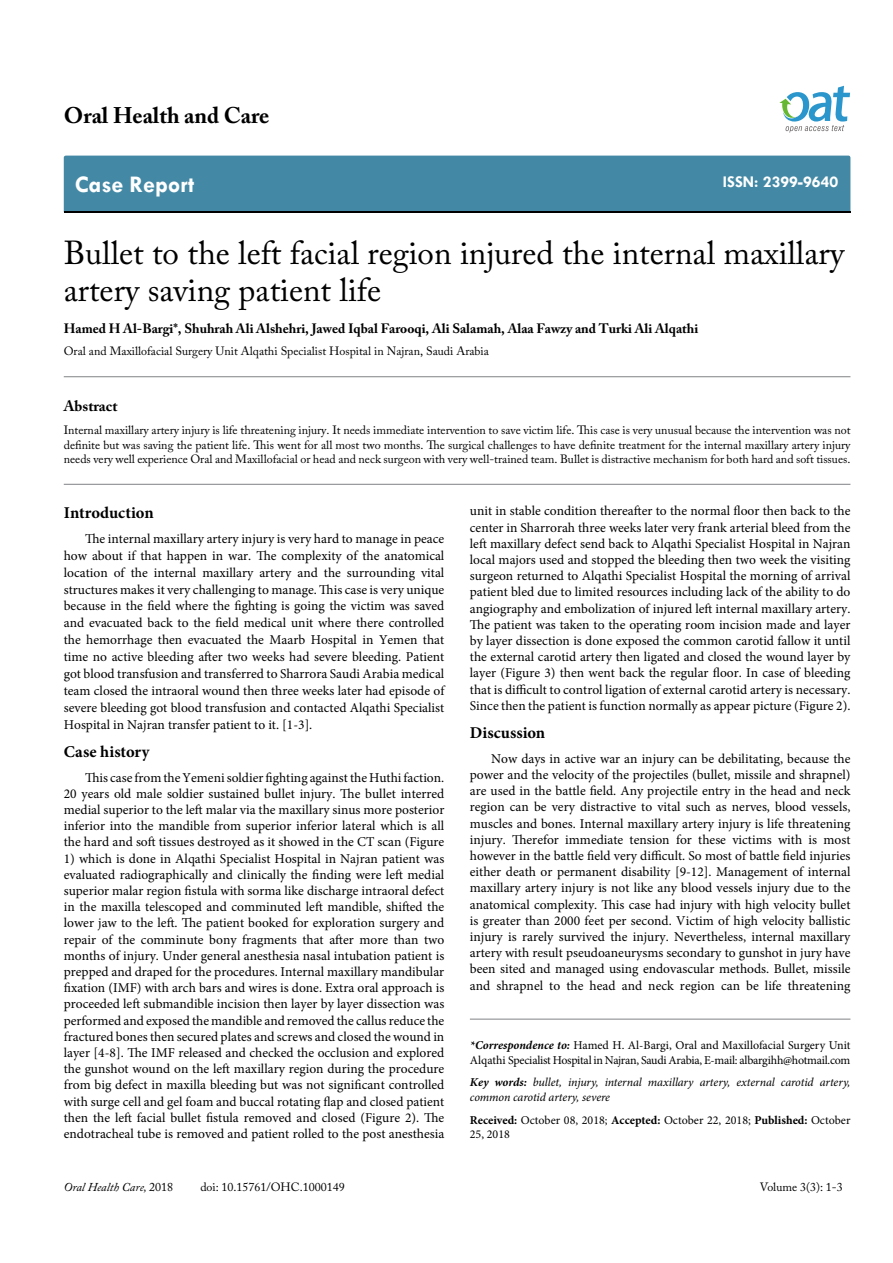
<style>
.page{position:relative;width:893px;height:1263px;background:#fff}
.page>*{position:absolute;margin:0;border:0;box-sizing:border-box;transform-origin:0 0}
.t1{font:33px/37.5px "Adobe Caslon Pro";color:#000}
.t2{font:700 24px "Tw Cen";color:#fff}
.t3{font:700 22.5px "Adobe Caslon Pro";color:#000}
.t4{font:700 16.5px "Minion Pro";letter-spacing:.005em;color:#000}
.t5{font:700 16.5px "Tw Cen";color:#fff}
.t6{font:700 15px "Adobe Caslon Pro";color:#000}
.t7{font:13.5px/16.2px "Minion Pro";color:#000;text-align:justify}
.t8{font:700 13.5px "Adobe Caslon Pro";color:#000}
.t9{font:12px/14.4px "Adobe Caslon Pro";color:#000;text-align:justify}
.t10{font:12px/14.4px "Minion Pro";letter-spacing:-.01em;color:#000}
.t11{font:italic 12px/14.4px "Minion Pro";letter-spacing:-.005em;color:#000}
.t12{font:italic 12px "Adobe Caslon Pro";color:#000}
.s1{font-weight:700;font-style:italic}
.s2{font-weight:700}
.s3{font-style:normal}
</style>
<div class="page">
<div style="left:64px;top:156px;width:786px;height:56px;background:#4389a5"></div>
<svg style="left:779px;top:86px;width:71px;height:47px"></svg>
<hr style="left:64px;top:484px;width:786px;height:1px;background:#808285">
<hr style="left:64px;top:376px;width:786px;height:1px;background:#808285">
<hr style="left:470px;top:1019px;width:380px;height:1px;background:#808285">
<h3 class="t3" style="left:64px;top:102px;width:207px">Oral Health and Care</h3>
<h2 class="t2" style="left:75px;top:170px;width:121px">Case Report</h2>
<p class="t5" style="left:723px;top:172px;width:117px">ISSN: 2399-9640</p>
<h1 class="t1" style="left:64px;top:234px;width:782px">Bullet to the left facial region injured the internal maxillary artery saving patient life</h1>
<p class="t8" style="left:64px;top:321px;width:636px">Hamed H Al-Bargi*, Shuhrah Ali Alshehri, Jawed Iqbal Farooqi, Ali Salamah, Alaa Fawzy and Turki Ali Alqathi</p>
<p class="t9" style="left:64px;top:344px;width:427px">Oral and Maxillofacial Surgery Unit Alqathi Specialist Hospital in Najran, Saudi Arabia</p>
<p class="t6" style="left:64px;top:397px;width:55px">Abstract</p>
<p class="t9" style="left:64px;top:423px;width:788px">Internal maxillary artery injury is life threatening injury. It needs immediate intervention to save victim life. This case is very unusual because the intervention was not definite but was saving the patient life. This went for all most two months. The surgical challenges to have definite treatment for the internal maxillary artery injury needs very well experience Oral and Maxillofacial or head and neck surgeon with very well-trained team. Bullet is distractive mechanism for both hard and soft tissues.</p>
<p class="t4" style="left:64px;top:501px;width:91px">Introduction</p>
<p class="t7" style="left:64px;top:530px;width:382px;line-height:16.8px;text-indent:21px">The internal maxillary artery injury is very hard to manage in peace how about if that happen in war. The complexity of the anatomical location of the internal maxillary artery and the surrounding vital structures makes it very challenging to manage. This case is very unique because in the field where the fighting is going the victim was saved and evacuated back to the field medical unit where there controlled the hemorrhage then evacuated the Maarb Hospital in Yemen that time no active bleeding after two weeks had severe bleeding. Patient got blood transfusion and transferred to Sharrora Saudi Arabia medical team closed the intraoral wound then three weeks later had episode of severe bleeding got blood transfusion and contacted Alqathi Specialist Hospital in Najran transfer patient to it. [1-3].</p>
<p class="t4" style="left:64px;top:740px;width:87px">Case history</p>
<p class="t7" style="left:64px;top:769px;width:382px;text-indent:21px">This case from the Yemeni soldier fighting against the Huthi faction.<br>20 years old male soldier sustained bullet injury. The bullet interred medial superior to the left malar via the maxillary sinus more posterior inferior into the mandible from superior inferior lateral which is all the hard and soft tissues destroyed as it showed in the CT scan (Figure</p>
<p class="t7" style="left:64px;top:850px;width:382px">1) which is done in Alqathi Specialist Hospital in Najran patient was evaluated radiographically and clinically the finding were left medial superior malar region fistula with sorma like discharge intraoral defect in the maxilla telescoped and comminuted left mandible, shifted the lower jaw to the left. The patient booked for exploration surgery and repair of the comminute bony fragments that after more than two months of injury. Under general anesthesia nasal intubation patient is prepped and draped for the procedures. Internal maxillary mandibular fixation (IMF) with arch bars and wires is done. Extra oral approach is proceeded left submandible incision then layer by layer dissection was performed and exposed the mandible and removed the callus reduce the fractured bones then secured plates and screws and closed the wound in layer [4-8]. The IMF released and checked the occlusion and explored the gunshot wound on the left maxillary region during the procedure from big defect in maxilla bleeding but was not significant controlled with surge cell and gel foam and buccal rotating flap and closed patient then the left facial bullet fistula removed and closed (Figure 2). The endotracheal tube is removed and patient rolled to the post anesthesia</p>
<p class="t7" style="left:470px;top:503px;width:382px">unit in stable condition thereafter to the normal floor then back to the center in Sharrorah three weeks later very frank arterial bleed from the left maxillary defect send back to Alqathi Specialist Hospital in Najran local majors used and stopped the bleeding then two week the visiting surgeon returned to Alqathi Specialist Hospital the morning of arrival patient bled due to limited resources including lack of the ability to do angiography and embolization of injured left internal maxillary artery.<br>The patient was taken to the operating room incision made and layer by layer dissection is done exposed the common carotid fallow it until the external carotid artery then ligated and closed the wound layer by layer (Figure 3) then went back the regular floor. In case of bleeding that is difficult to control ligation of external carotid artery is necessary.<br>Since then the patient is function normally as appear picture (Figure 2).</p>
<p class="t4" style="left:470px;top:721px;width:77px">Discussion</p>
<p class="t7" style="left:470px;top:750px;width:382px;text-indent:21px">Now days in active war an injury can be debilitating, because the power and the velocity of the projectiles (bullet, missile and shrapnel) are used in the battle field. Any projectile entry in the head and neck region can be very distractive to vital such as nerves, blood vessels, muscles and bones. Internal maxillary artery injury is life threatening injury. Therefor immediate tension for these victims with is most however in the battle field very difficult. So most of battle field injuries either death or permanent disability [9-12]. Management of internal maxillary artery injury is not like any blood vessels injury due to the anatomical complexity. This case had injury with high velocity bullet is greater than 2000 feet per second. Victim of high velocity ballistic injury is rarely survived the injury. Nevertheless, internal maxillary artery with result pseudoaneurysms secondary to gunshot in jury have been sited and managed using endovascular methods. Bullet, missile and shrapnel to the head and neck region can be life threatening</p>
<p class="t10" style="left:470px;top:1038px;width:382px"><span class="s1">*Correspondence to:</span> Hamed H. Al-Bargi, Oral and Maxillofacial Surgery Unit<br>Alqathi Specialist Hospital in Najran, Saudi Arabia, E-mail: albargihh@hotmail.com</p>
<p class="t11" style="left:470px;top:1075px;width:382px"><span class="s2">Key words:</span> bullet, injury, internal maxillary artery, external carotid artery, common carotid artery, severe</p>
<p class="t10" style="left:470px;top:1113px;width:382px"><span class="s2">Received:</span> October 08, 2018; <span class="s2">Accepted:</span> October 22, 2018; <span class="s2">Published:</span> October<br>25, 2018</p>
<p class="t12" style="left:64px;top:1180px;width:111px">Oral Health Care, <span class="s3">2018</span></p>
<p class="t9" style="left:200px;top:1180px;width:146px">doi: 10.15761/OHC.1000149</p>
<p class="t9" style="left:760px;top:1180px;width:84px">Volume 3(3): 1-3</p>
</div>
